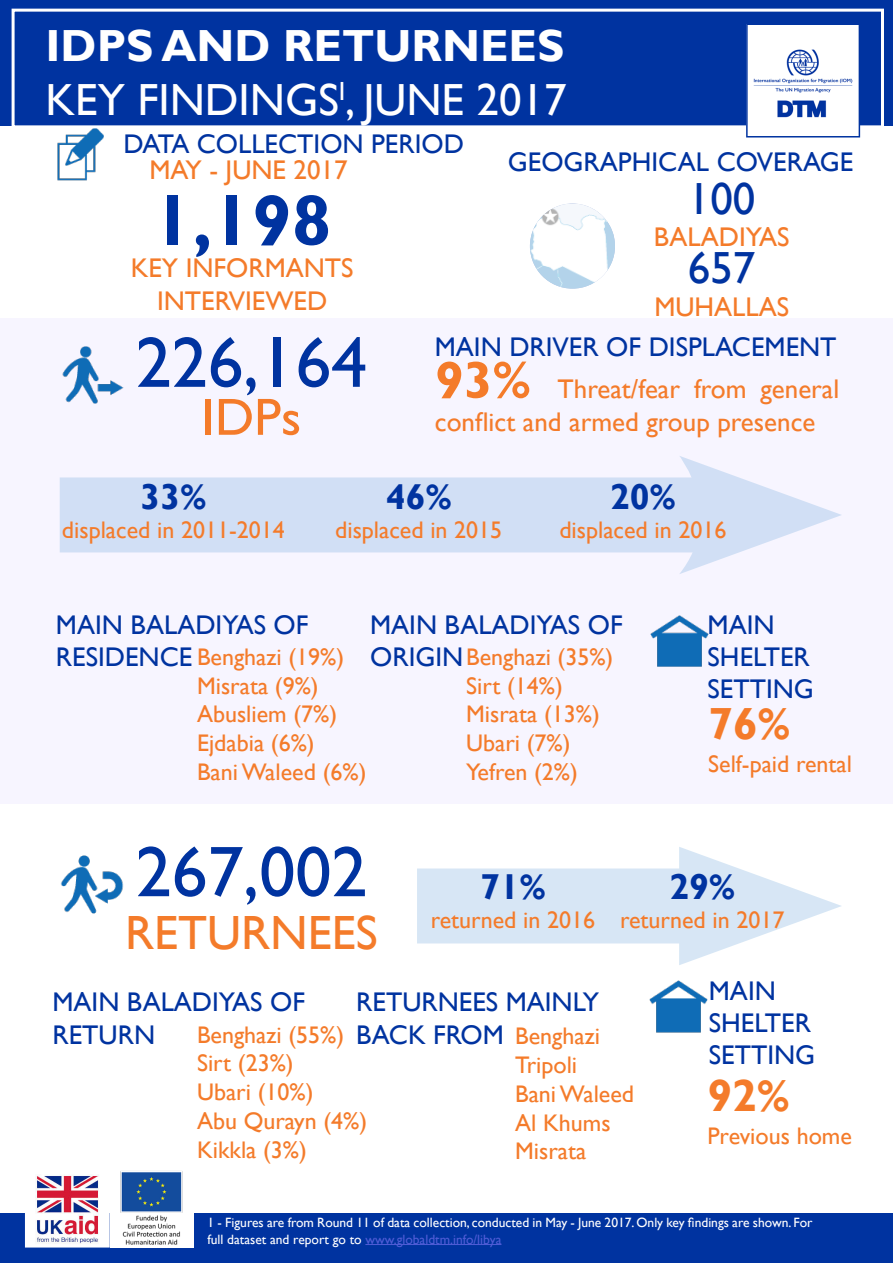
<style>
.page{position:relative;width:893px;height:1263px;background:#fff}
.page>*{position:absolute;margin:0;border:0;box-sizing:border-box;transform-origin:0 0}
.t1{font:72px "Gill Sans";color:#0033a0}
.t2{font:700 72px "Gill Sans";color:#0033a0}
.t3{font:52.5px "Gill Sans";color:#f47b2a}
.t4{font:48px "Gill Sans";color:#f47b2a}
.t5{font:45px "Gill Sans";color:#fff}
.t6{font:700 45px "Gill Sans";color:#fff}
.t7{font:45px "Gill Sans";color:#0033a0}
.t8{font:700 45px "Gill Sans";color:#f47b2a}
.t9{font:700 36px "Gill Sans";color:#0033a0}
.t10{font:27px/32.4px "Gill Sans";color:#0033a0}
.t11{font:27px/33px "Gill Sans";color:#f47b2a}
.t12{font:24px "Gill Sans";color:#f47b2a}
.IOM_Footnote{font:13.5px/16.2px "Gill Sans";color:#fff}
.s1{font-weight:700;font-size:52.5px}
.s2{color:#4f5cd6}
</style>
<div class="page">
<div style="left:417px;top:868px;width:309px;height:75px;background:#d7e6f5"></div>
<svg style="left:679px;top:847px;width:162px;height:118px"></svg>
<div style="left:0;top:318px;width:892px;height:486px;background:#f7f5ff"></div>
<div style="left:60px;top:477px;width:666px;height:75px;background:#d1dff5"></div>
<svg style="left:679px;top:456px;width:162px;height:118px"></svg>
<img style="left:530px;top:204px;width:85px;height:85px">
<img style="left:57px;top:128px;width:47px;height:53px">
<div style="left:0;top:0;width:893px;height:126px;background:#0033a0"></div>
<div style="left:12px;top:9px;width:872px;height:119px;border:3px solid #fff"></div>
<div style="left:0;top:1213px;width:893px;height:50px;background:#0033a0"></div>
<img style="left:29px;top:1175px;width:77px;height:68px">
<div style="left:25px;top:1164px;width:85px;height:83px;border:3px solid #fff"></div>
<img style="left:650px;top:615px;width:59px;height:52px">
<img style="left:61px;top:855px;width:62px;height:59px">
<img style="left:62px;top:346px;width:62px;height:58px">
<img style="left:649px;top:980px;width:59px;height:53px">
<img style="left:749px;top:26px;width:108px;height:102px">
<div style="left:746px;top:23px;width:114px;height:114px;border:2px solid #0033a0"></div>
<hr style="left:365px;top:1244px;width:136px;height:1px;background:#4f5cd6">
<img style="left:110px;top:1171px;width:84px;height:77px">
<p class="t6" style="left:46px;top:18px;width:520px">IDPS AND RETURNEES</p>
<p class="t5" style="left:46px;top:73px;width:522px">KEY FINDINGS<sup>I</sup>, JUNE 2017</p>
<p class="t10" style="left:124px;top:128px;width:342px">DATA COLLECTION PERIOD</p>
<p class="t11" style="left:149px;top:154px;width:200px">MAY - JUNE 2017</p>
<p class="t2" style="left:153px;top:177px;width:180px">1,198</p>
<p class="t11" style="left:131px;top:252px;width:224px;line-height:32.4px;text-align:center">KEY INFORMANTS<br>INTERVIEWED</p>
<p class="t10" style="left:508px;top:146px;width:347px">GEOGRAPHICAL COVERAGE</p>
<p class="t7" style="left:688px;top:172px;width:69px">100</p>
<p class="t11" style="left:654px;top:221px;width:137px">BALADIYAS</p>
<p class="t7" style="left:688px;top:242px;width:69px">657</p>
<p class="t11" style="left:654px;top:291px;width:136px">MUHALLAS</p>
<p class="t1" style="left:136px;top:321px;width:233px">226,164</p>
<p class="t3" style="left:202px;top:387px;width:101px">IDPs</p>
<p class="t10" style="left:435px;top:331px;width:403px">MAIN DRIVER OF DISPLACEMENT</p>
<p class="t11" style="left:435px;top:373px;width:406px"><span class="s1">93%</span> Threat/fear from general conflict and armed group presence</p>
<p class="t9" style="left:141px;top:476px;width:67px">33%</p>
<p class="t12" style="left:62px;top:516px;width:224px">displaced in 2011-2014</p>
<p class="t9" style="left:386px;top:476px;width:67px">46%</p>
<p class="t12" style="left:335px;top:516px;width:169px">displaced in 2015</p>
<p class="t9" style="left:610px;top:476px;width:67px">20%</p>
<p class="t12" style="left:559px;top:516px;width:169px">displaced in 2016</p>
<p class="t10" style="left:56px;top:609px;width:254px">MAIN BALADIYAS OF<br>RESIDENCE</p>
<p class="t10" style="left:370px;top:609px;width:254px">MAIN BALADIYAS OF<br>ORIGIN</p>
<p class="t12" style="left:197px;top:643px;width:149px">Benghazi (19%)</p>
<p class="t12" style="left:197px;top:672px;width:123px">Misrata (9%)</p>
<p class="t12" style="left:197px;top:700px;width:142px">Abusliem (7%)</p>
<p class="t12" style="left:197px;top:729px;width:119px">Ejdabia (6%)</p>
<p class="t12" style="left:197px;top:758px;width:171px">Bani Waleed (6%)</p>
<p class="t12" style="left:466px;top:643px;width:149px">Benghazi (35%)</p>
<p class="t12" style="left:466px;top:672px;width:98px">Sirt (14%)</p>
<p class="t12" style="left:466px;top:700px;width:135px">Misrata (13%)</p>
<p class="t12" style="left:466px;top:729px;width:106px">Ubari (7%)</p>
<p class="t12" style="left:466px;top:758px;width:113px">Yefren (2%)</p>
<p class="t10" style="left:708px;top:609px;width:108px">MAIN<br>SHELTER<br>SETTING</p>
<p class="t8" style="left:708px;top:697px;width:84px">76%</p>
<p class="t12" style="left:708px;top:750px;width:145px">Self-paid rental</p>
<p class="t1" style="left:136px;top:830px;width:233px">267,002</p>
<p class="t4" style="left:125px;top:905px;width:254px">RETURNEES</p>
<p class="t9" style="left:480px;top:865px;width:67px">71%</p>
<p class="t12" style="left:431px;top:906px;width:166px">returned in 2016</p>
<p class="t9" style="left:669px;top:865px;width:67px">29%</p>
<p class="t12" style="left:620px;top:906px;width:166px">returned in 2017</p>
<p class="t10" style="left:53px;top:987px;width:254px">MAIN BALADIYAS OF<br>RETURN</p>
<p class="t10" style="left:356px;top:987px;width:244px">RETURNEES MAINLY<br>BACK FROM</p>
<p class="t12" style="left:197px;top:1021px;width:149px">Benghazi (55%)</p>
<p class="t12" style="left:197px;top:1049px;width:98px">Sirt (23%)</p>
<p class="t12" style="left:197px;top:1078px;width:118px">Ubari (10%)</p>
<p class="t12" style="left:197px;top:1107px;width:172px">Abu Qurayn (4%)</p>
<p class="t12" style="left:197px;top:1136px;width:111px">Kikkla (3%)</p>
<p class="t12" style="left:515px;top:1022px;width:86px">Benghazi</p>
<p class="t12" style="left:515px;top:1051px;width:64px">Tripoli</p>
<p class="t12" style="left:515px;top:1080px;width:120px">Bani Waleed</p>
<p class="t12" style="left:515px;top:1108px;width:97px">Al Khums</p>
<p class="t12" style="left:515px;top:1137px;width:73px">Misrata</p>
<p class="t10" style="left:709px;top:975px;width:108px">MAIN<br>SHELTER<br>SETTING</p>
<p class="t8" style="left:707px;top:1068px;width:84px">92%</p>
<p class="t12" style="left:707px;top:1122px;width:146px">Previous home</p>
<p class="IOM_Footnote" style="left:208px;top:1215px;width:606px">1 - Figures are from Round 11 of data collection, conducted in May - June 2017. Only key findings are shown. For full dataset and report go to <span class="s2">www.globaldtm.info/libya</span></p>
</div>
